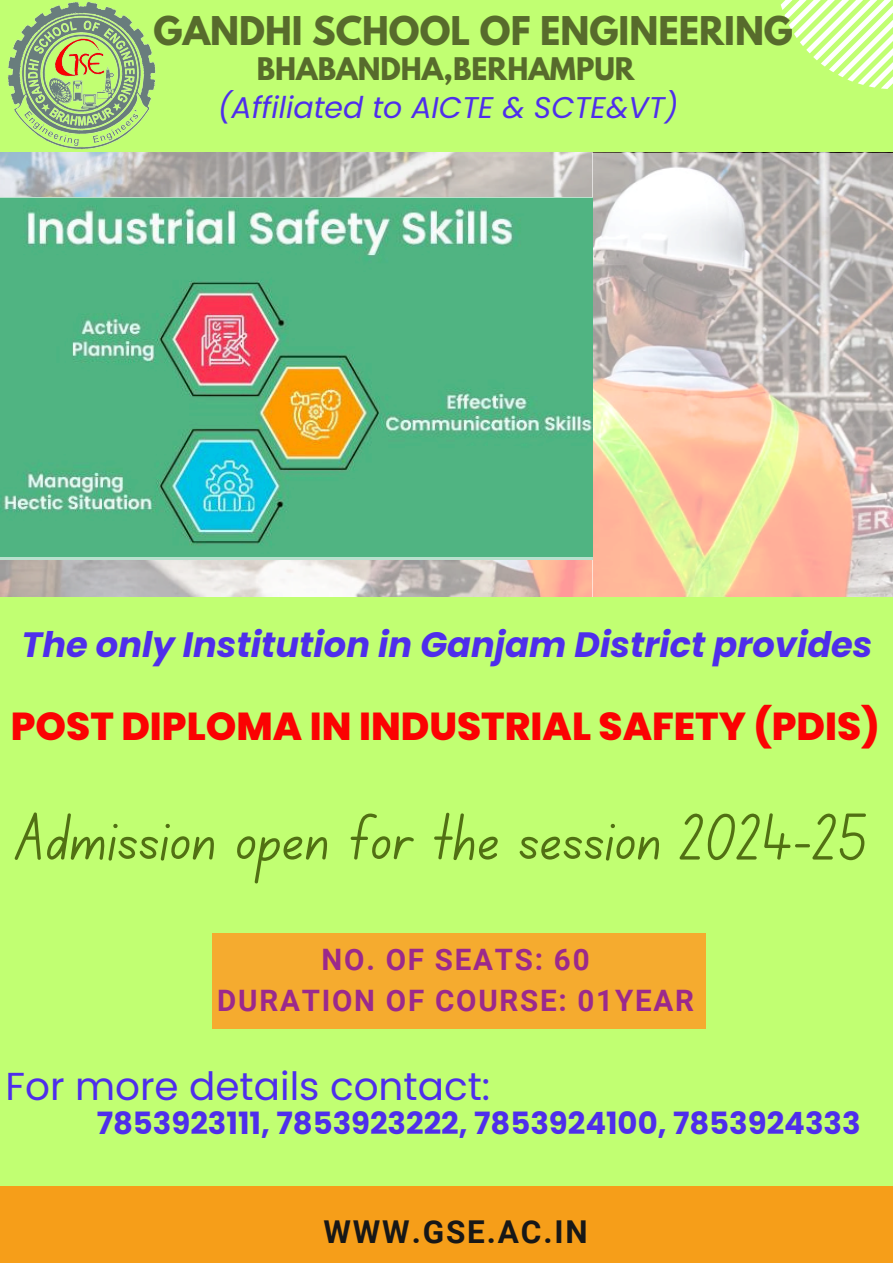
<style>
.page{position:relative;width:893px;height:1263px;background:#c1ff72}
.page>*{position:absolute;margin:0;border:0;box-sizing:border-box;transform-origin:0 0}
.t1{font:67.5px "Canva School Font";color:#517013}
.t2{font:800 38.92px "Poppins";color:#fb0202}
.t3{font:38.92px "Poppins";color:#4e2eeb}
.t4{font:italic 700 35.17px "Poppins";color:#4e2eeb}
.t5{font:700 35.1px "League Spartan";color:#576b2c}
.t6{font:700 31.5px "Roboto";letter-spacing:.06em;color:#171717}
.t7{font:700 30.67px "Poppins";color:#4e2eeb}
.t8{font:italic 29.92px "Poppins";color:#4e2eeb}
.t9{font:700 29.55px/41.2px "Roboto";letter-spacing:.06em;color:#9b298c;text-align:center}
.t10{font:700 27.6px "League Spartan";color:#576b2c}
</style>
<div class="page">
<div style="left:0;top:1186px;width:893px;height:77px;background:#f69e19"></div>
<svg style="left:592px;top:153px;width:301px;height:443px;background:#d8c5b3"></svg>
<svg style="left:780px;top:0;width:113px;height:89px"></svg>
<img style="left:0;top:1px;width:172px;height:152px">
<img style="left:0;top:198px;width:592px;height:359px">
<svg style="left:0;top:557px;width:592px;height:39px;background:#d1c9c3"></svg>
<svg style="left:0;top:153px;width:592px;height:45px;background:#bebdbc"></svg>
<div style="left:212px;top:933px;width:493px;height:95px;background:#f5ab2f"></div>
<p class="t5" style="left:154px;top:14px;width:641px">GANDHI SCHOOL OF ENGINEERING</p>
<h3 class="t10" style="left:257px;top:55px;width:379px">BHABANDHA,BERHAMPUR</h3>
<h1 class="t8" style="left:218px;top:86px;width:462px">(Affiliated to AICTE &amp; SCTE&amp;VT)</h1>
<h2 class="t4" style="left:22px;top:620px;width:852px">The only Institution in Ganjam District provides</h2>
<p class="t2" style="left:11px;top:699px;width:870px">POST DIPLOMA IN INDUSTRIAL SAFETY (PDIS)</p>
<h5 class="t1" style="left:17px;top:808px;width:852px">Admission open for the session 2024-25</h5>
<h5 class="t9" style="left:217px;top:940px;width:478px">NO. OF SEATS: 60<br>DURATION OF COURSE: 01YEAR</h5>
<h4 class="t3" style="left:6px;top:1059px;width:486px">For more details contact:</h4>
<h4 class="t7" style="left:97px;top:1102px;width:765px">7853923111, 7853923222, 7853924100, 7853924333</h4>
<h4 class="t6" style="left:323px;top:1214px;width:266px">WWW.GSE.AC.IN</h4>
</div>
